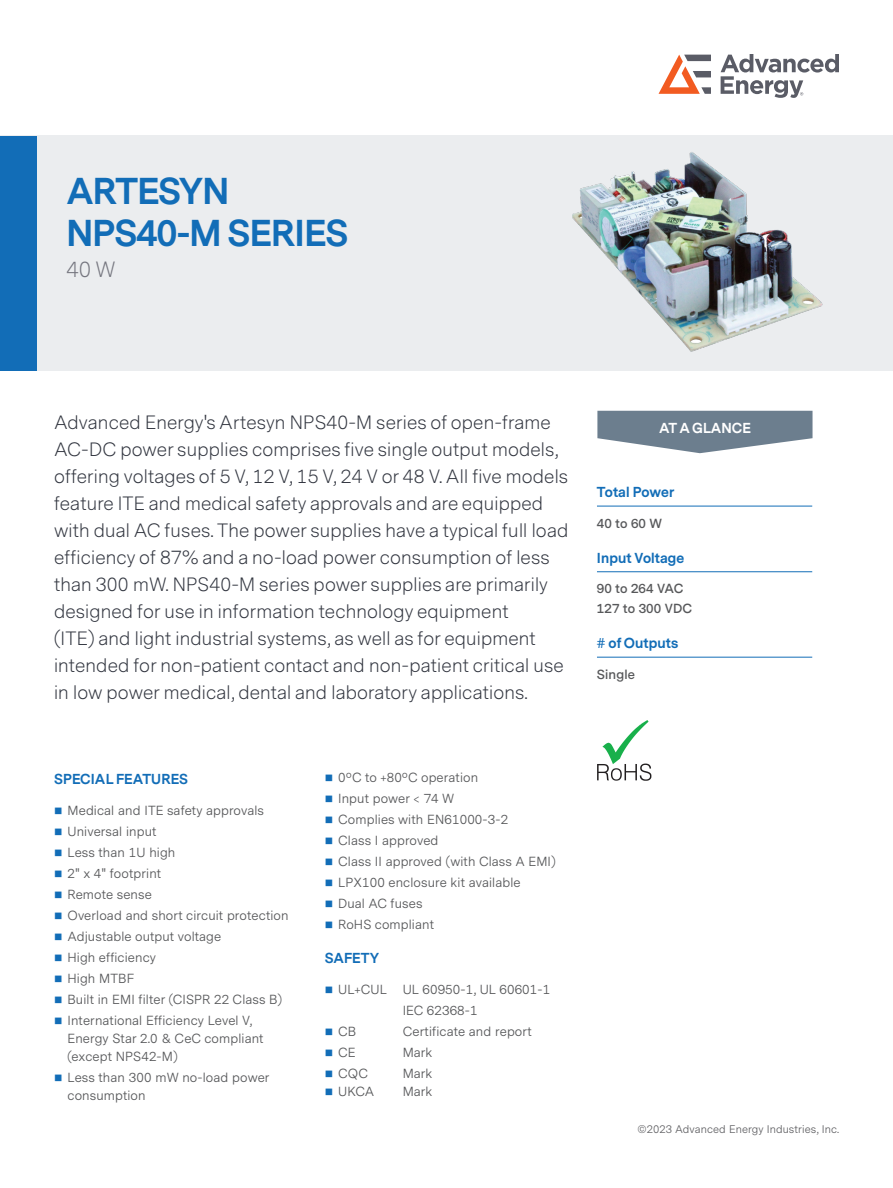
<style>
.page{position:relative;width:893px;height:1188px;background:#fff}
.page>*{position:absolute;margin:0;border:0;box-sizing:border-box;transform-origin:0 0}
.t1{font:700 34.95px/41.8px "Messina Sans";letter-spacing:-.025em;color:#126db7}
.TitleSub{font:300 20.55px "Messina Sans";color:#75767f}
.Product_Overview_bod{font:300 18px/27px "Messina Sans";letter-spacing:.01em;color:#323640}
.At_a_Glance_Subhead{font:700 13.5px "Messina Sans";letter-spacing:.01em;color:#126db7}
.Cover_Heading{font:700 13.5px "Messina Sans";letter-spacing:.01em;color:#126db7}
.Heading_1{font:700 13.5px "Messina Sans";color:#fff}
.Bulleted{font:13.2px/18px "Messina Sans";letter-spacing:.01em;color:#57585a}
.At_A_Glance_Text_Las{font:600 13.2px "Messina Sans";letter-spacing:.01em;color:#57585a}
.t2{font:11.1px "Messina Sans";letter-spacing:.01em;color:#636366}
.s1{color:#126db7}
</style>
<div class="page">
<div style="left:0;top:136px;width:893px;height:235px;background:#ebedef"></div>
<div style="left:0;top:136px;width:37px;height:235px;background:#126db7"></div>
<svg style="left:597px;top:411px;width:215px;height:42px"></svg>
<hr style="left:597px;top:506px;width:215px;height:1px;background:#126db7">
<hr style="left:597px;top:572px;width:215px;height:1px;background:#126db7">
<hr style="left:597px;top:657px;width:215px;height:1px;background:#126db7">
<svg style="left:658px;top:55px;width:53px;height:39px"></svg>
<svg style="left:721px;top:54px;width:118px;height:44px"></svg>
<img style="left:572px;top:152px;width:251px;height:200px">
<svg style="left:597px;top:720px;width:54px;height:61px"></svg>
<p class="t1" style="left:67px;top:171px;width:283px">ARTESYN<br>NPS40-M SERIES</p>
<p class="TitleSub" style="left:67px;top:256px;width:51px">40 W</p>
<p class="Product_Overview_bod" style="left:54px;top:410px;width:516px">Advanced Energy's Artesyn NPS40-M series of open-frame AC-DC power supplies comprises five single output models, offering voltages of 5 V, 12 V, 15 V, 24 V or 48 V. All five models feature ITE and medical safety approvals and are equipped with dual AC fuses. The power supplies have a typical full load efficiency of 87% and a no-load power consumption of less than 300 mW. NPS40-M series power supplies are primarily designed for use in information technology equipment<br>(ITE) and light industrial systems, as well as for equipment intended for non-patient contact and non-patient critical use in low power medical, dental and laboratory applications.</p>
<p class="Cover_Heading" style="left:54px;top:769px;width:136px">SPECIAL FEATURES</p>
<p class="Bulleted" style="left:54px;top:802px;width:211px"><span class="s1">■</span> Medical and ITE safety approvals</p>
<p class="Bulleted" style="left:54px;top:823px;width:104px"><span class="s1">■</span> Universal input</p>
<p class="Bulleted" style="left:54px;top:844px;width:123px"><span class="s1">■</span> Less than 1U high</p>
<p class="Bulleted" style="left:54px;top:865px;width:109px"><span class="s1">■</span> 2" x 4" footprint</p>
<p class="Bulleted" style="left:54px;top:886px;width:99px"><span class="s1">■</span> Remote sense</p>
<p class="Bulleted" style="left:54px;top:907px;width:236px"><span class="s1">■</span> Overload and short circuit protection</p>
<p class="Bulleted" style="left:54px;top:928px;width:169px"><span class="s1">■</span> Adjustable output voltage</p>
<p class="Bulleted" style="left:54px;top:949px;width:104px"><span class="s1">■</span> High efficiency</p>
<p class="Bulleted" style="left:54px;top:970px;width:81px"><span class="s1">■</span> High MTBF</p>
<p class="Bulleted" style="left:54px;top:991px;width:230px"><span class="s1">■</span> Built in EMI filter (CISPR 22 Class B)</p>
<p class="Bulleted" style="left:68px;top:1012px;width:198px;text-indent:-14px"><span class="s1">■</span> International Efficiency Level V,<br>Energy Star 2.0 &amp; CeC compliant (except NPS42-M)</p>
<p class="Bulleted" style="left:68px;top:1069px;width:203px;text-indent:-14px"><span class="s1">■</span> Less than 300 mW no-load power consumption</p>
<p class="Bulleted" style="left:325px;top:769px;width:155px"><span class="s1">■</span> 0ºC to +80ºC operation</p>
<p class="Bulleted" style="left:325px;top:790px;width:131px"><span class="s1">■</span> Input power &lt; 74 W</p>
<p class="Bulleted" style="left:325px;top:811px;width:185px"><span class="s1">■</span> Complies with EN61000-3-2</p>
<p class="Bulleted" style="left:325px;top:832px;width:115px"><span class="s1">■</span> Class I approved</p>
<p class="Bulleted" style="left:325px;top:853px;width:233px"><span class="s1">■</span> Class II approved (with Class A EMI)</p>
<p class="Bulleted" style="left:325px;top:874px;width:197px"><span class="s1">■</span> LPX100 enclosure kit available</p>
<p class="Bulleted" style="left:325px;top:895px;width:99px"><span class="s1">■</span> Dual AC fuses</p>
<p class="Bulleted" style="left:325px;top:916px;width:111px"><span class="s1">■</span> RoHS compliant</p>
<p class="Cover_Heading" style="left:325px;top:949px;width:56px">SAFETY</p>
<p class="Bulleted" style="left:325px;top:981px;width:227px"><span class="s1">■</span> UL+CUL UL 60950-1, UL 60601-1</p>
<p class="Bulleted" style="left:403px;top:1002px;width:77px">IEC 62368-1</p>
<p class="Bulleted" style="left:325px;top:1023px;width:33px"><span class="s1">■</span> CB</p>
<p class="Bulleted" style="left:403px;top:1023px;width:131px">Certificate and report</p>
<p class="Bulleted" style="left:325px;top:1044px;width:33px"><span class="s1">■</span> CE</p>
<p class="Bulleted" style="left:403px;top:1044px;width:31px">Mark</p>
<p class="Bulleted" style="left:325px;top:1065px;width:45px"><span class="s1">■</span> CQC</p>
<p class="Bulleted" style="left:403px;top:1065px;width:31px">Mark</p>
<p class="Bulleted" style="left:325px;top:1083px;width:51px"><span class="s1">■</span> UKCA</p>
<p class="Bulleted" style="left:403px;top:1083px;width:31px">Mark</p>
<p class="Heading_1" style="left:659px;top:418px;width:93px">AT A GLANCE</p>
<p class="At_a_Glance_Subhead" style="left:597px;top:483px;width:79px">Total Power</p>
<p class="At_A_Glance_Text_Las" style="left:597px;top:515px;width:67px">40 to 60 W</p>
<p class="At_a_Glance_Subhead" style="left:597px;top:548px;width:89px">Input Voltage</p>
<p class="At_A_Glance_Text_Las" style="left:597px;top:581px;width:88px">90 to 264 VAC</p>
<p class="At_A_Glance_Text_Las" style="left:597px;top:601px;width:97px">127 to 300 VDC</p>
<p class="At_a_Glance_Subhead" style="left:597px;top:634px;width:83px"># of Outputs</p>
<p class="At_A_Glance_Text_Las" style="left:597px;top:666px;width:39px">Single</p>
<p class="t2" style="left:637px;top:1122px;width:203px">©2023 Advanced Energy Industries, Inc.</p>
</div>
